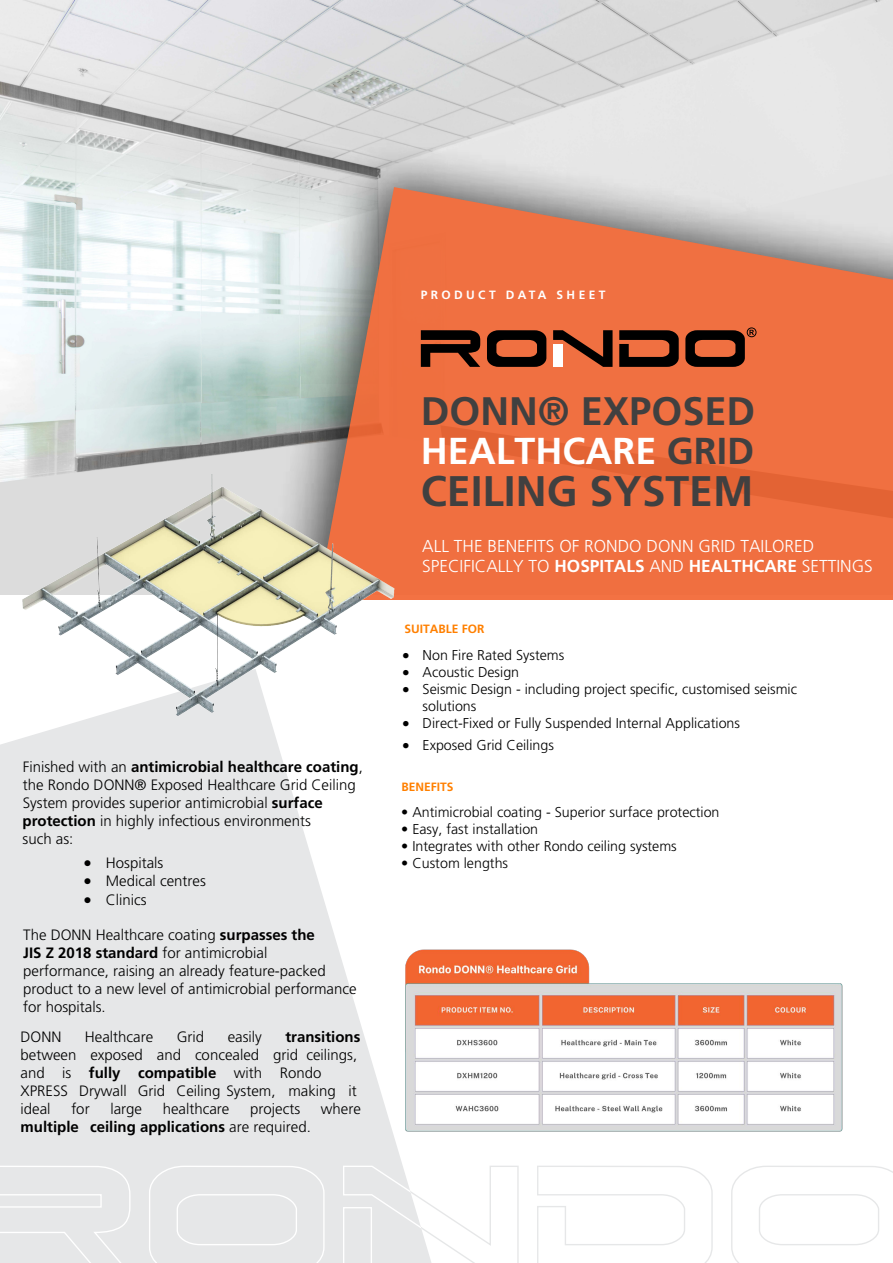
<style>
.page{position:relative;width:893px;height:1263px;background:#fff}
.page>*{position:absolute;margin:0;border:0;box-sizing:border-box;transform-origin:0 0}
.t1{font:700 42.75px "Frutiger LT Std";color:#404040}
.t2{font:700 39.75px "Frutiger LT Std";color:#404040}
.t3{font:700 37.5px "Frutiger LT Std";color:#fff}
.t4{font:300 17.25px/20.7px "Frutiger LT Std";color:#fff}
.t5{font:300 15px/18px "Frutiger LT Std";color:#000}
.t6{font:700 15px "Frutiger LT Std";color:#000}
.t7{font:300 14.25px/17.1px "Frutiger LT Std";color:#000}
.t8{font:700 12px "Frutiger LT Std";color:#ff8000}
.t9{font:700 12px "Frutiger";letter-spacing:.28em;color:#fff}
.s1{font-weight:700}
.s2{font-weight:300}
.s3{color:#404040}
.s4{font-family:"Frutiger"}
</style>
<div class="page">
<div style="left:0;top:739px;width:356px;height:524px;background:#e6e7e8"></div>
<div style="left:0;top:1165px;width:133px;height:98px;background:#e6e7e8"></div>
<div style="left:148px;top:1165px;width:177px;height:98px;background:#e6e7e8"></div>
<svg style="left:342px;top:1165px;width:14px;height:98px"></svg>
<img style="left:0;top:1px;width:893px;height:594px">
<div style="left:157px;top:134px;width:736px;height:466px;background:#000;opacity:.75"></div>
<svg style="left:213px;top:187px;width:680px;height:413px;fill:#f07041"></svg>
<svg style="left:421px;top:330px;width:59px;height:37px"></svg>
<svg style="left:487px;top:330px;width:59px;height:37px"></svg>
<svg style="left:553px;top:330px;width:60px;height:37px"></svg>
<svg style="left:619px;top:330px;width:60px;height:37px"></svg>
<div style="left:553px;top:344px;width:10px;height:23px;background:#fff"></div>
<svg style="left:685px;top:327px;width:71px;height:40px"></svg>
<img style="left:19px;top:474px;width:381px;height:268px">
<img style="left:356px;top:949px;width:536px;height:314px">
<p class="t5" style="left:23px;top:758px;width:342px">Finished with an <span class="s1">antimicrobial healthcare coating</span>, the Rondo DONN® Exposed Healthcare Grid Ceiling System provides superior antimicrobial <span class="s1">surface protection</span> in highly infectious environments<br>such as:</p>
<p class="t5" style="left:84px;top:854px;width:81px">• Hospitals</p>
<p class="t5" style="left:84px;top:872px;width:123px">• Medical centres</p>
<p class="t5" style="left:84px;top:891px;width:64px">• Clinics</p>
<p class="t5" style="left:23px;top:926px;width:335px">The DONN Healthcare coating <span class="s1">surpasses the<br>JIS Z 2018 standard</span> for antimicrobial performance, raising an already feature-packed product to a new level of antimicrobial performance for hospitals.</p>
<p class="t5" style="left:21px;top:1028px;width:42px">DONN</p>
<p class="t5" style="left:85px;top:1028px;width:70px">Healthcare</p>
<p class="t5" style="left:177px;top:1028px;width:29px">Grid</p>
<p class="t5" style="left:228px;top:1028px;width:36px">easily</p>
<p class="t6" style="left:285px;top:1028px;width:76px">transitions</p>
<p class="t5" style="left:21px;top:1046px;width:338px">between exposed and concealed grid ceilings, and is <span class="s1">fully compatible</span> with Rondo XPRESS Drywall Grid Ceiling System, making it ideal</p>
<p class="t5" style="left:71px;top:1100px;width:20px">for</p>
<p class="t5" style="left:110px;top:1100px;width:33px">large</p>
<p class="t5" style="left:163px;top:1100px;width:68px">healthcare</p>
<p class="t5" style="left:250px;top:1100px;width:51px">projects</p>
<p class="t5" style="left:321px;top:1100px;width:42px">where</p>
<p class="t6" style="left:21px;top:1118px;width:292px">multiple ceiling applications <span class="s2">are required.</span></p>
<p class="t9" style="left:421px;top:288px;width:186px">PRODUCT DATA SHEET</p>
<h2 class="t2" style="left:421px;top:388px;width:336px">DONN® EXPOSED</h2>
<h3 class="t3" style="left:421px;top:429px;width:335px">HEALTHCARE <span class="s3">GRID</span></h3>
<h1 class="t1" style="left:421px;top:466px;width:334px">CEILING SYSTEM</h1>
<p class="t4" style="left:422px;top:536px;width:452px">ALL THE BENEFITS OF RONDO DONN GRID TAILORED<br>SPECIFICALLY TO <span class="s1">HOSPITALS</span> AND <span class="s1">HEALTHCARE</span> SETTINGS</p>
<p class="t8" style="left:404px;top:622px;width:82px">SUITABLE FOR</p>
<p class="t7" style="left:403px;top:646px;width:163px">• Non Fire Rated Systems</p>
<p class="t7" style="left:403px;top:663px;width:118px">• Acoustic Design</p>
<p class="t7" style="left:423px;top:680px;width:376px;text-indent:-20px">• Seismic Design - including project specific, customised seismic solutions</p>
<p class="t7" style="left:403px;top:715px;width:339px">• Direct-Fixed or Fully Suspended Internal Applications</p>
<p class="t7" style="left:403px;top:737px;width:153px">• Exposed Grid Ceilings</p>
<p class="t8" style="left:401px;top:779px;width:54px">BENEFITS</p>
<p class="t7" style="left:401px;top:804px;width:320px"><span class="s4">•</span> Antimicrobial coating - Superior surface protection</p>
<p class="t7" style="left:401px;top:821px;width:138px"><span class="s4">•</span> Easy, fast installation</p>
<p class="t7" style="left:401px;top:838px;width:277px"><span class="s4">•</span> Integrates with other Rondo ceiling systems</p>
<p class="t7" style="left:401px;top:855px;width:108px"><span class="s4">•</span> Custom lengths</p>
</div>
